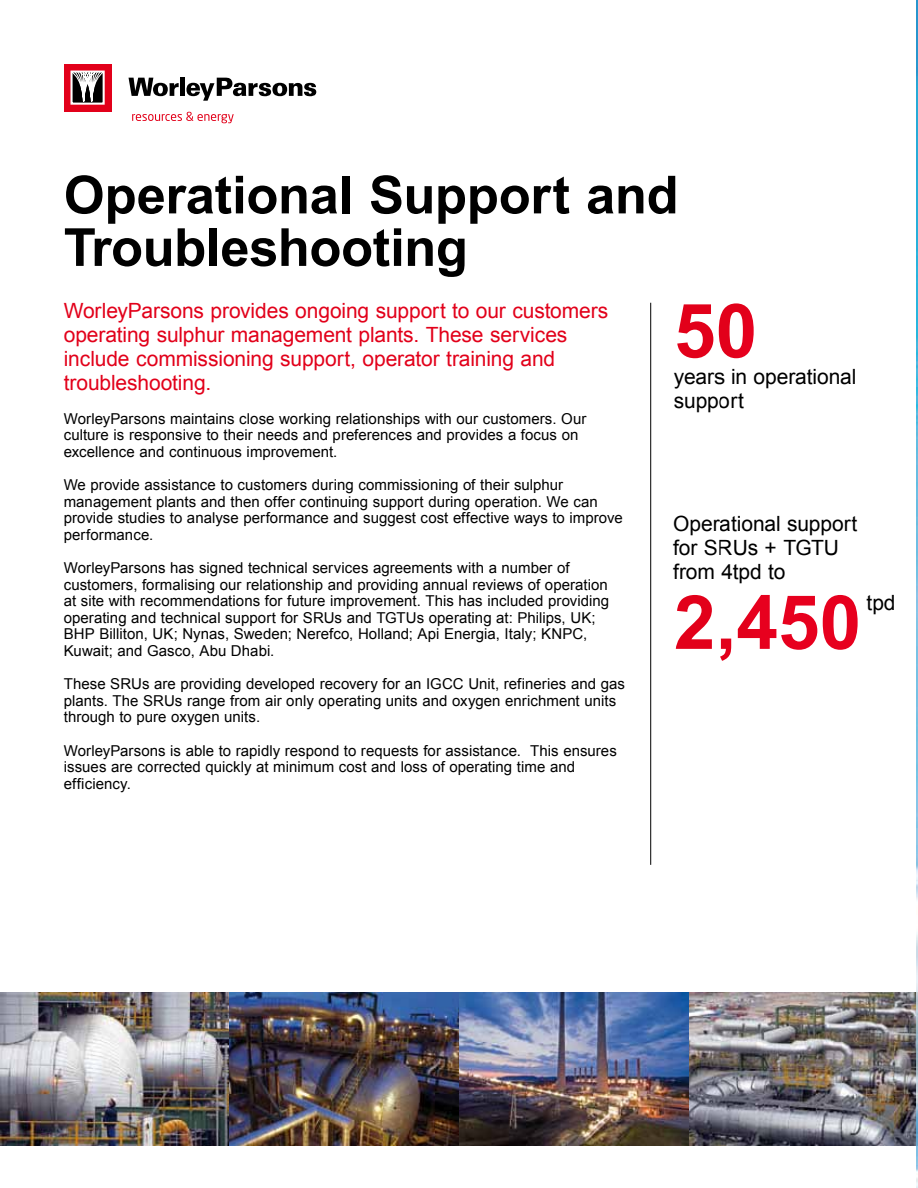
<style>
.page{position:relative;width:918px;height:1188px;background:#fff}
.page>*{position:absolute;margin:0;border:0;box-sizing:border-box;transform-origin:0 0}
.t1{font:700 75px "Arial";color:#e2001a}
.t2{font:700 52.5px/52.5px "Arial";letter-spacing:-.005em;color:#000}
.t3{font:21px/24px "Arial";letter-spacing:-.005em;color:#e2001a}
.t4{font:21px/24px "Arial";letter-spacing:-.005em;color:#000}
.t5{font:15px/16.5px "Arial";letter-spacing:.005em;color:#000}
</style>
<div class="page">
<img style="left:0;top:992px;width:917px;height:153px">
<hr style="left:650px;top:303px;width:1px;height:562px;background:#000">
<svg style="left:132px;top:112px;width:102px;height:11px"></svg>
<div style="left:64px;top:64px;width:47px;height:47px;background:#e2001a"></div>
<svg style="left:70px;top:71px;width:35px;height:34px"></svg>
<svg style="left:71px;top:71px;width:33px;height:31px"></svg>
<svg style="left:129px;top:78px;width:50px;height:18px"></svg>
<div style="left:180px;top:78px;width:5px;height:18px;background:#000"></div>
<svg style="left:186px;top:78px;width:130px;height:23px"></svg>
<img style="left:917px;top:963px;width:1px;height:225px">
<svg style="left:916px;top:0;width:2px;height:963px;background:#60bce1"></svg>
<h2 class="t2" style="left:64px;top:171px;width:616px">Operational Support and<br>Troubleshooting</h2>
<h3 class="t3" style="left:64px;top:299px;width:546px">WorleyParsons provides ongoing support to our customers operating sulphur management plants. These services include commissioning support, operator training and troubleshooting.</h3>
<p class="t5" style="left:64px;top:410px;width:524px">WorleyParsons maintains close working relationships with our customers. Our culture is responsive to their needs and preferences and provides a focus on excellence and continuous improvement.</p>
<p class="t5" style="left:64px;top:477px;width:560px">We provide assistance to customers during commissioning of their sulphur management plants and then offer continuing support during operation. We can provide studies to analyse performance and suggest cost effective ways to improve performance.</p>
<p class="t5" style="left:64px;top:560px;width:547px">WorleyParsons has signed technical services agreements with a number of customers, formalising our relationship and providing annual reviews of operation at site with recommendations for future improvement. This has included providing operating and technical support for SRUs and TGTUs operating at: Philips, UK; BHP Billiton, UK; Nynas, Sweden; Nerefco, Holland; Api Energia, Italy; KNPC, Kuwait; and Gasco, Abu Dhabi.</p>
<p class="t5" style="left:64px;top:676px;width:563px">These SRUs are providing developed recovery for an IGCC Unit, refineries and gas plants. The SRUs range from air only operating units and oxygen enrichment units through to pure oxygen units.</p>
<p class="t5" style="left:64px;top:742px;width:555px">WorleyParsons is able to rapidly respond to requests for assistance. This ensures issues are corrected quickly at minimum cost and loss of operating time and efficiency.</p>
<h1 class="t1" style="left:674px;top:282px;width:85px">50</h1>
<h3 class="t4" style="left:674px;top:365px;width:184px">years in operational support</h3>
<h3 class="t4" style="left:673px;top:511px;width:186px">Operational support for SRUs + TGTU from 4tpd to</h3>
<h1 class="t1" style="left:674px;top:573px;width:189px">2,450</h1>
<h3 class="t4" style="left:867px;top:590px;width:31px">tpd</h3>
</div>
